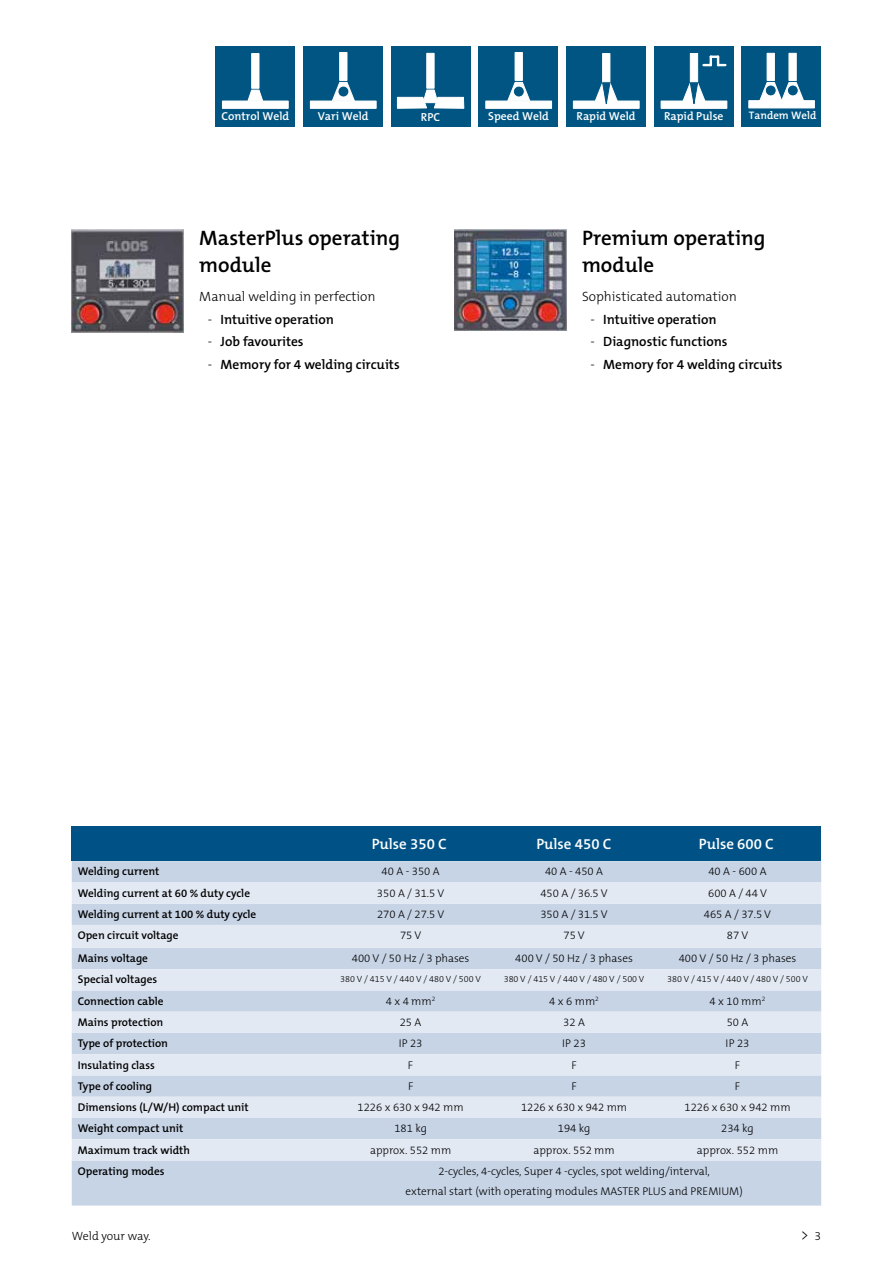
<style>
.page{position:relative;width:893px;height:1263px;background:#fff}
.page>*{position:absolute;margin:0;border:0;box-sizing:border-box;transform-origin:0 0}
.t1{font:600 21px/27px "The Mix B6";color:#000}
.t2{font:600 15px "The Mix B6";color:#fff}
.t3{font:300 15px "The Mix B3";color:#000}
.t4{font:600 13.5px "The Mix B6";color:#000}
.t5{font:300 13.5px "The Mix B3";color:#000}
.t6{font:300 12px "The Mix B3";color:#000}
.t7{font:600 11.7px "The Mix B6";color:#fff}
.t8{font:600 11.55px "The Mix B6";color:#fff}
.t9{font:300 11.25px/20.5px "The Mix B3";color:#000;text-align:center}
.t10{font:600 11.25px "The Mix B6";color:#000}
.t11{font:600 10.95px "The Mix B6";color:#fff}
.t12{font:300 9px "The Mix B3";color:#000}
.s1{font-family:"The Mix B3";font-weight:300}
.s2{font-size:12px}
</style>
<div class="page">
<img style="left:72px;top:230px;width:111px;height:103px">
<img style="left:454px;top:230px;width:112px;height:100px">
<div style="left:72px;top:827px;width:749px;height:34px;background:#005286"></div>
<div style="left:72px;top:861px;width:749px;height:344px;background:#c7d4e6"></div>
<svg style="left:72px;top:882px;width:749px;height:278px;background:#d6dfed"></svg>
<div style="left:741px;top:46px;width:80px;height:80px;background:#005582"></div>
<div style="left:748px;top:100px;width:67px;height:8px;background:#fff;border:1px solid #fff"></div>
<div style="left:767px;top:53px;width:8px;height:28px;background:#fff;border:1px solid #fff"></div>
<svg style="left:759px;top:82px;width:45px;height:19px"></svg>
<div style="left:789px;top:53px;width:8px;height:28px;background:#fff;border:1px solid #fff"></div>
<div style="left:765px;top:85px;width:11px;height:11px;background:#005582;border-radius:50%"></div>
<div style="left:765px;top:85px;width:11px;height:11px;border:1px solid #fff;border-radius:50%"></div>
<div style="left:787px;top:85px;width:11px;height:11px;background:#005582;border-radius:50%"></div>
<div style="left:787px;top:85px;width:12px;height:11px;border:1px solid #fff;border-radius:50%"></div>
<div style="left:654px;top:46px;width:79px;height:81px;background:#005583"></div>
<div style="left:690px;top:53px;width:8px;height:29px;background:#fff;border:1px solid #fff"></div>
<div style="left:661px;top:101px;width:66px;height:8px;background:#fff;border:1px solid #fff"></div>
<svg style="left:682px;top:82px;width:24px;height:26px"></svg>
<svg style="left:703px;top:56px;width:22px;height:10px"></svg>
<div style="left:566px;top:46px;width:80px;height:81px;background:#005582"></div>
<div style="left:602px;top:53px;width:8px;height:29px;background:#fff;border:1px solid #fff"></div>
<div style="left:573px;top:101px;width:66px;height:8px;background:#fff;border:1px solid #fff"></div>
<svg style="left:594px;top:82px;width:24px;height:26px"></svg>
<div style="left:478px;top:46px;width:80px;height:81px;background:#005582"></div>
<div style="left:485px;top:101px;width:67px;height:8px;background:#fff;border:1px solid #fff"></div>
<div style="left:515px;top:52px;width:8px;height:29px;background:#fff;border:1px solid #fff"></div>
<svg style="left:507px;top:82px;width:24px;height:19px"></svg>
<div style="left:513px;top:86px;width:11px;height:11px;background:#005582;border-radius:50%"></div>
<div style="left:513px;top:86px;width:12px;height:11px;border:1px solid #fff;border-radius:50%"></div>
<div style="left:215px;top:46px;width:80px;height:81px;background:#005582"></div>
<div style="left:251px;top:53px;width:8px;height:36px;background:#fff;border:1px solid #fff"></div>
<div style="left:222px;top:101px;width:67px;height:8px;background:#fff;border:1px solid #fff"></div>
<svg style="left:247px;top:89px;width:17px;height:12px"></svg>
<div style="left:303px;top:46px;width:80px;height:81px;background:#005582"></div>
<div style="left:310px;top:101px;width:66px;height:8px;background:#fff;border:1px solid #fff"></div>
<div style="left:339px;top:52px;width:8px;height:29px;background:#fff;border:1px solid #fff"></div>
<svg style="left:331px;top:82px;width:24px;height:19px"></svg>
<div style="left:338px;top:86px;width:11px;height:11px;background:#005582;border-radius:50%"></div>
<div style="left:338px;top:86px;width:11px;height:11px;border:1px solid #fff;border-radius:50%"></div>
<div style="left:391px;top:46px;width:79px;height:81px;background:#005582"></div>
<div style="left:426px;top:53px;width:8px;height:35px;background:#fff;border:1px solid #fff"></div>
<svg style="left:397px;top:89px;width:67px;height:20px"></svg>
<p class="t8" style="left:222px;top:110px;width:69px">Control Weld</p>
<p class="t8" style="left:318px;top:110px;width:52px">Vari Weld</p>
<p class="t7" style="left:421px;top:110px;width:21px">RPC</p>
<p class="t8" style="left:488px;top:110px;width:62px">Speed Weld</p>
<p class="t8" style="left:576px;top:110px;width:61px">Rapid Weld</p>
<p class="t8" style="left:664px;top:110px;width:61px">Rapid Pulse</p>
<p class="t11" style="left:749px;top:110px;width:69px">Tandem Weld</p>
<h1 class="t1" style="left:199px;top:225px;width:202px">MasterPlus operating module</h1>
<p class="t5" style="left:199px;top:289px;width:178px">Manual welding in perfection</p>
<p class="t4" style="left:208px;top:312px;width:128px"><span class="s1">-</span> Intuitive operation</p>
<p class="t4" style="left:208px;top:334px;width:97px"><span class="s1">-</span> Job favourites</p>
<p class="t4" style="left:208px;top:357px;width:193px"><span class="s1">-</span> Memory for 4 welding circuits</p>
<h1 class="t1" style="left:582px;top:225px;width:185px">Premium operating module</h1>
<p class="t5" style="left:582px;top:289px;width:156px">Sophisticated automation</p>
<p class="t4" style="left:590px;top:312px;width:128px"><span class="s1">-</span> Intuitive operation</p>
<p class="t4" style="left:590px;top:334px;width:138px"><span class="s1">-</span> Diagnostic functions</p>
<p class="t4" style="left:590px;top:357px;width:193px"><span class="s1">-</span> Memory for 4 welding circuits</p>
<h2 class="t2" style="left:372px;top:836px;width:77px">Pulse 350 C</h2>
<h2 class="t2" style="left:536px;top:836px;width:77px">Pulse 450 C</h2>
<h2 class="t2" style="left:699px;top:836px;width:77px">Pulse 600 C</h2>
<p class="t10" style="left:78px;top:866px;width:83px">Welding current</p>
<p class="t9" style="left:382px;top:862px;width:60px">40 A - 350 A</p>
<p class="t9" style="left:545px;top:862px;width:60px">40 A - 450 A</p>
<p class="t9" style="left:708px;top:862px;width:60px">40 A - 600 A</p>
<p class="t10" style="left:78px;top:887px;width:174px">Welding current at 60 % duty cycle</p>
<p class="t9" style="left:377px;top:883px;width:69px">350 A / 31.5 V</p>
<p class="t9" style="left:540px;top:883px;width:69px">450 A / 36.5 V</p>
<p class="t9" style="left:708px;top:883px;width:60px">600 A / 44 V</p>
<p class="t10" style="left:78px;top:908px;width:180px">Welding current at 100 % duty cycle</p>
<p class="t9" style="left:377px;top:904px;width:69px">270 A / 27.5 V</p>
<p class="t9" style="left:540px;top:904px;width:69px">350 A / 31.5 V</p>
<p class="t9" style="left:704px;top:904px;width:69px">465 A / 37.5 V</p>
<p class="t10" style="left:78px;top:929px;width:102px">Open circuit voltage</p>
<p class="t9" style="left:400px;top:925px;width:23px">75 V</p>
<p class="t9" style="left:563px;top:925px;width:23px">75 V</p>
<p class="t9" style="left:727px;top:925px;width:23px">87 V</p>
<p class="t10" style="left:78px;top:952px;width:72px">Mains voltage</p>
<p class="t9" style="left:352px;top:948px;width:119px">400 V / 50 Hz / 3 phases</p>
<p class="t9" style="left:515px;top:948px;width:119px">400 V / 50 Hz / 3 phases</p>
<p class="t9" style="left:679px;top:948px;width:119px">400 V / 50 Hz / 3 phases</p>
<p class="t10" style="left:78px;top:974px;width:81px">Special voltages</p>
<p class="t12" style="left:340px;top:974px;width:142px">380 V / 415 V / 440 V / 480 V / 500 V</p>
<p class="t12" style="left:504px;top:974px;width:142px">380 V / 415 V / 440 V / 480 V / 500 V</p>
<p class="t12" style="left:667px;top:974px;width:142px">380 V / 415 V / 440 V / 480 V / 500 V</p>
<p class="t10" style="left:78px;top:995px;width:87px">Connection cable</p>
<p class="t9" style="left:386px;top:991px;width:51px">4 x 4 mm<sup>2</sup></p>
<p class="t9" style="left:549px;top:991px;width:51px">4 x 6 mm<sup>2</sup></p>
<p class="t9" style="left:710px;top:991px;width:57px">4 x 10 mm<sup>2</sup></p>
<p class="t10" style="left:78px;top:1016px;width:87px">Mains protection</p>
<p class="t9" style="left:400px;top:1012px;width:23px">25 A</p>
<p class="t9" style="left:563px;top:1012px;width:23px">32 A</p>
<p class="t9" style="left:727px;top:1012px;width:23px">50 A</p>
<p class="t10" style="left:78px;top:1037px;width:92px">Type of protection</p>
<p class="t9" style="left:399px;top:1033px;width:25px">IP 23</p>
<p class="t9" style="left:562px;top:1033px;width:25px">IP 23</p>
<p class="t9" style="left:726px;top:1033px;width:25px">IP 23</p>
<p class="t10" style="left:78px;top:1059px;width:79px">Insulating class</p>
<p class="t9" style="left:408px;top:1055px;width:7px">F</p>
<p class="t9" style="left:571px;top:1055px;width:7px">F</p>
<p class="t9" style="left:735px;top:1055px;width:7px">F</p>
<p class="t10" style="left:78px;top:1080px;width:76px">Type of cooling</p>
<p class="t9" style="left:408px;top:1076px;width:7px">F</p>
<p class="t9" style="left:571px;top:1076px;width:7px">F</p>
<p class="t9" style="left:735px;top:1076px;width:7px">F</p>
<p class="t10" style="left:78px;top:1101px;width:172px">Dimensions (L/W/H) compact unit</p>
<p class="t9" style="left:358px;top:1097px;width:108px">1226 x 630 x 942 mm</p>
<p class="t9" style="left:521px;top:1097px;width:108px">1226 x 630 x 942 mm</p>
<p class="t9" style="left:684px;top:1097px;width:108px">1226 x 630 x 942 mm</p>
<p class="t10" style="left:78px;top:1122px;width:107px">Weight compact unit</p>
<p class="t9" style="left:394px;top:1118px;width:34px">181 kg</p>
<p class="t9" style="left:558px;top:1118px;width:34px">194 kg</p>
<p class="t9" style="left:721px;top:1118px;width:34px">234 kg</p>
<p class="t10" style="left:78px;top:1144px;width:114px">Maximum track width</p>
<p class="t9" style="left:370px;top:1140px;width:83px">approx. 552 mm</p>
<p class="t9" style="left:533px;top:1140px;width:83px">approx. 552 mm</p>
<p class="t9" style="left:697px;top:1140px;width:83px">approx. 552 mm</p>
<p class="t10" style="left:78px;top:1165px;width:88px">Operating modes</p>
<p class="t9" style="left:406px;top:1161px;width:339px">2-cycles, 4-cycles, Super 4 -cycles, spot welding/interval,<br>external start (with operating modules MASTER PLUS and PREMIUM)</p>
<p class="t6" style="left:72px;top:1229px;width:80px">Weld your way.</p>
<h2 class="t3" style="left:800px;top:1227px;width:22px">&gt; <span class="s2">3</span></h2>
</div>
